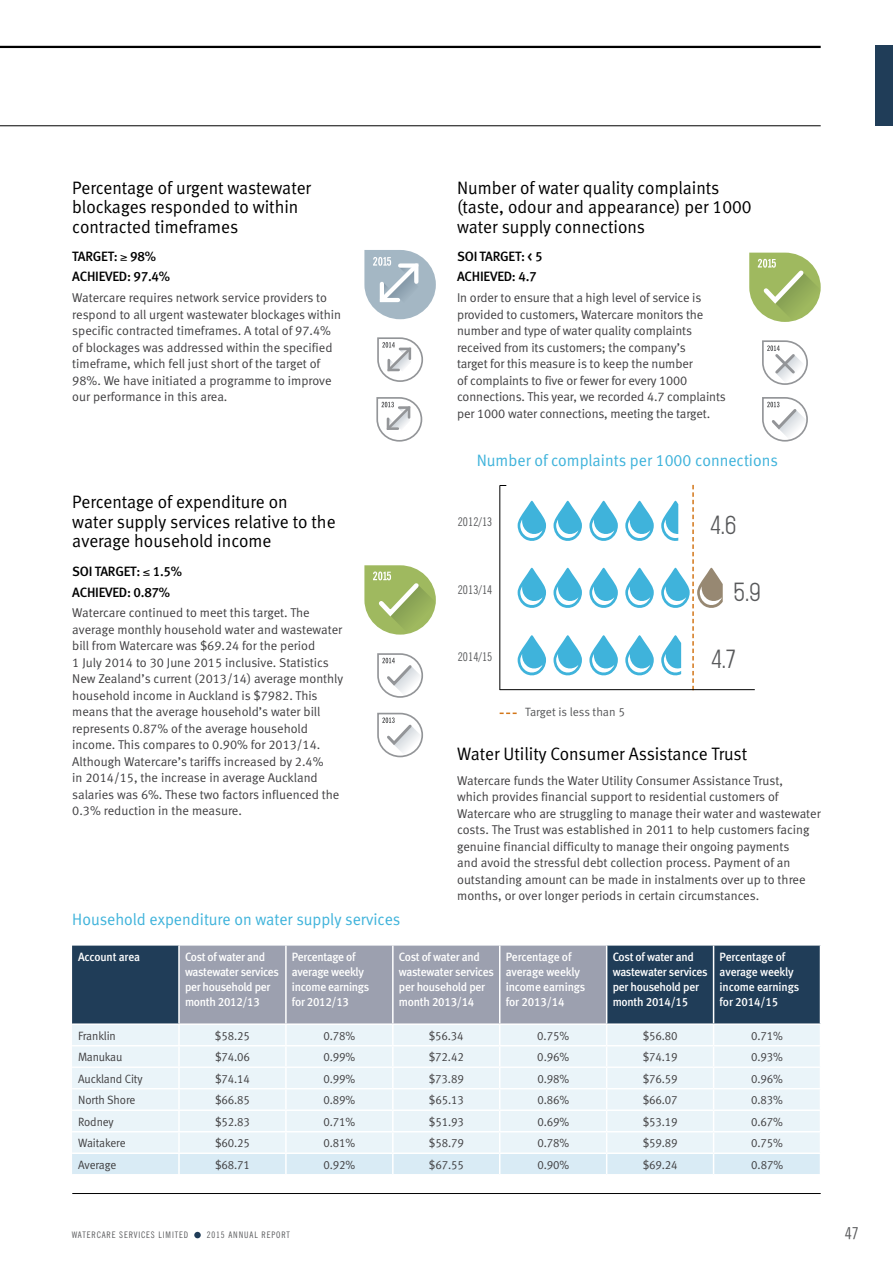
<style>
.page{position:relative;width:893px;height:1263px;background:#fff}
.page>*{position:absolute;margin:0;border:0;box-sizing:border-box;transform-origin:0 0}
.t1{font:22.5px "Mohave";color:#58595b}
.t2{font:18px/19.5px "Meta Normal LF";color:#000}
.t3{font:16.5px "Meta Normal LF";color:#3fb3db}
.t4{font:condensed 16.5px "News Gothic BT";color:#58595b}
.t5{font:13.5px/20.7px "Meta Medium LF";letter-spacing:-.02em;color:#000}
.t6{font:12.75px/16.5px "Meta Normal LF";letter-spacing:-.005em;color:#414042}
.t7{font:12px/15px "Meta Medium LF";letter-spacing:-.02em;color:#fff;scale:.96 1}
.t8{font:12px "Meta Normal LF";letter-spacing:-.01em;color:#414042;scale:.96 1}
.t9{font:condensed 12px "News Gothic BT";letter-spacing:.01em;color:#58595b}
.t10{font:12px "Meta Normal LF";letter-spacing:-.005em;color:#58595b}
.t11{font:condensed 9px "News Gothic BT";letter-spacing:.1em;color:#58595b}
</style>
<div class="page">
<div style="left:194px;top:1232px;width:7px;height:6px;background:#203d58;border-radius:50%"></div>
<svg style="left:72px;top:945px;width:749px;height:229px;background:#bdc9d3"></svg>
<hr style="left:72px;top:1045px;width:107px;height:1px;background:#fff">
<hr style="left:179px;top:1045px;width:107px;height:1px;background:#fff">
<hr style="left:286px;top:1045px;width:107px;height:1px;background:#fff">
<hr style="left:393px;top:1045px;width:107px;height:1px;background:#fff">
<hr style="left:500px;top:1045px;width:107px;height:1px;background:#fff">
<hr style="left:607px;top:1045px;width:107px;height:1px;background:#fff">
<hr style="left:714px;top:1045px;width:107px;height:1px;background:#fff">
<hr style="left:285px;top:945px;width:2px;height:78px;background:#fff">
<hr style="left:285px;top:1025px;width:2px;height:20px;background:#fff">
<hr style="left:285px;top:1046px;width:2px;height:20px;background:#fff">
<hr style="left:285px;top:1068px;width:2px;height:20px;background:#fff">
<hr style="left:285px;top:1089px;width:2px;height:20px;background:#fff">
<hr style="left:285px;top:1111px;width:2px;height:20px;background:#fff">
<hr style="left:285px;top:1132px;width:2px;height:20px;background:#fff">
<hr style="left:285px;top:1154px;width:2px;height:20px;background:#fff">
<svg style="left:762px;top:397px;width:46px;height:45px"></svg>
<svg style="left:762px;top:340px;width:46px;height:45px"></svg>
<svg style="left:749px;top:253px;width:72px;height:69px"></svg>
<hr style="left:500px;top:485px;width:1px;height:205px;background:#000">
<svg style="left:500px;top:712px;width:17px;height:2px"></svg>
<svg style="left:518px;top:500px;width:28px;height:41px"></svg>
<svg style="left:553px;top:500px;width:29px;height:41px"></svg>
<svg style="left:589px;top:500px;width:29px;height:41px"></svg>
<svg style="left:625px;top:500px;width:29px;height:41px"></svg>
<svg style="left:518px;top:567px;width:28px;height:41px"></svg>
<svg style="left:553px;top:567px;width:29px;height:41px"></svg>
<svg style="left:589px;top:567px;width:29px;height:41px"></svg>
<svg style="left:625px;top:567px;width:29px;height:41px"></svg>
<svg style="left:518px;top:635px;width:28px;height:41px"></svg>
<svg style="left:553px;top:635px;width:29px;height:41px"></svg>
<svg style="left:589px;top:635px;width:29px;height:41px"></svg>
<svg style="left:625px;top:635px;width:29px;height:41px"></svg>
<svg style="left:661px;top:485px;width:62px;height:204px"></svg>
<svg style="left:377px;top:712px;width:46px;height:46px"></svg>
<svg style="left:364px;top:565px;width:72px;height:70px"></svg>
<svg style="left:377px;top:653px;width:46px;height:45px"></svg>
<svg style="left:364px;top:250px;width:72px;height:69px"></svg>
<svg style="left:377px;top:337px;width:46px;height:45px"></svg>
<svg style="left:376px;top:397px;width:47px;height:45px"></svg>
<hr style="left:500px;top:689px;width:255px;height:1px;background:#000">
<hr style="left:0;top:126px;width:821px;height:1px;background:#000">
<hr style="left:0;top:46px;width:821px;height:2px;background:#000">
<hr style="left:72px;top:1193px;width:749px;height:1px;background:#000">
<div style="left:876px;top:46px;width:17px;height:80px;background:#203d58"></div>
<h2 class="t2" style="left:72px;top:178px;width:240px">Percentage of urgent wastewater blockages responded to within contracted timeframes</h2>
<p class="t5" style="left:72px;top:245px;width:99px">TARGET: ≥ 98%<br>ACHIEVED: 97.4%</p>
<p class="t6" style="left:72px;top:289px;width:270px">Watercare requires network service providers to respond to all urgent wastewater blockages within specific contracted timeframes. A total of 97.4% of blockages was addressed within the specified timeframe, which fell just short of the target of 98%. We have initiated a programme to improve our performance in this area.</p>
<h2 class="t2" style="left:72px;top:492px;width:265px">Percentage of expenditure on<br>water supply services relative to the average household income</h2>
<p class="t5" style="left:72px;top:561px;width:111px">SOI TARGET: ≤ 1.5%<br>ACHIEVED: 0.87%</p>
<p class="t6" style="left:72px;top:605px;width:272px">Watercare continued to meet this target. The average monthly household water and wastewater bill from Watercare was $69.24 for the period<br>1 July 2014 to 30 June 2015 inclusive. Statistics New Zealand’s current (2013/14) average monthly household income in Auckland is $7982. This means that the average household’s water bill represents 0.87% of the average household income. This compares to 0.90% for 2013/14.<br>Although Watercare’s tariffs increased by 2.4%<br>in 2014/15, the increase in average Auckland salaries was 6%. These two factors influenced the 0.3% reduction in the measure.</p>
<p class="t3" style="left:72px;top:909px;width:329px">Household expenditure on water supply services</p>
<h2 class="t2" style="left:457px;top:178px;width:296px">Number of water quality complaints (taste, odour and appearance) per 1000 water supply connections</h2>
<p class="t5" style="left:457px;top:245px;width:87px">SOI TARGET: &lt; 5<br>ACHIEVED: 4.7</p>
<p class="t6" style="left:457px;top:289px;width:270px">In order to ensure that a high level of service is provided to customers, Watercare monitors the number and type of water quality complaints received from its customers; the company’s<br>target for this measure is to keep the number<br>of complaints to five or fewer for every 1000 connections. This year, we recorded 4.7 complaints per 1000 water connections, meeting the target.</p>
<p class="t3" style="left:477px;top:451px;width:303px">Number of complaints per 1000 connections</p>
<p class="t9" style="left:458px;top:515px;width:36px">2012/13</p>
<h1 class="t1" style="left:711px;top:511px;width:27px">4.6</h1>
<p class="t9" style="left:458px;top:582px;width:36px">2013/14</p>
<h1 class="t1" style="left:734px;top:578px;width:28px">5.9</h1>
<p class="t9" style="left:458px;top:649px;width:36px">2014/15</p>
<h1 class="t1" style="left:712px;top:645px;width:25px">4.7</h1>
<p class="t10" style="left:525px;top:705px;width:101px">Target is less than 5</p>
<h2 class="t2" style="left:457px;top:743px;width:292px">Water Utility Consumer Assistance Trust</h2>
<p class="t6" style="left:457px;top:772px;width:365px">Watercare funds the Water Utility Consumer Assistance Trust,<br>which provides financial support to residential customers of Watercare who are struggling to manage their water and wastewater costs. The Trust was established in 2011 to help customers facing genuine financial difficulty to manage their ongoing payments<br>and avoid the stressful debt collection process. Payment of an outstanding amount can be made in instalments over up to three months, or over longer periods in certain circumstances.</p>
<p class="t7" style="left:78px;top:949px;width:66px">Account area</p>
<p class="t7" style="left:185px;top:949px;width:99px">Cost of water and wastewater services per household per month 2012/13</p>
<p class="t7" style="left:292px;top:949px;width:82px">Percentage of average weekly income earnings for 2012/13</p>
<p class="t7" style="left:399px;top:949px;width:100px">Cost of water and wastewater services per household per month 2013/14</p>
<p class="t7" style="left:506px;top:949px;width:84px">Percentage of average weekly income earnings for 2013/14</p>
<p class="t7" style="left:613px;top:949px;width:100px">Cost of water and wastewater services per household per month 2014/15</p>
<p class="t7" style="left:720px;top:949px;width:84px">Percentage of average weekly income earnings for 2014/15</p>
<p class="t8" style="left:78px;top:1028px;width:41px">Franklin</p>
<p class="t8" style="left:215px;top:1028px;width:38px">$58.25</p>
<p class="t8" style="left:323px;top:1028px;width:35px">0.78%</p>
<p class="t8" style="left:429px;top:1028px;width:38px">$56.34</p>
<p class="t8" style="left:537px;top:1028px;width:35px">0.75%</p>
<p class="t8" style="left:643px;top:1028px;width:38px">$56.80</p>
<p class="t8" style="left:751px;top:1028px;width:35px">0.71%</p>
<p class="t8" style="left:78px;top:1050px;width:48px">Manukau</p>
<p class="t8" style="left:215px;top:1050px;width:38px">$74.06</p>
<p class="t8" style="left:323px;top:1050px;width:35px">0.99%</p>
<p class="t8" style="left:429px;top:1050px;width:38px">$72.42</p>
<p class="t8" style="left:537px;top:1050px;width:35px">0.96%</p>
<p class="t8" style="left:643px;top:1050px;width:38px">$74.19</p>
<p class="t8" style="left:751px;top:1050px;width:35px">0.93%</p>
<p class="t8" style="left:78px;top:1071px;width:69px">Auckland City</p>
<p class="t8" style="left:215px;top:1071px;width:38px">$74.14</p>
<p class="t8" style="left:323px;top:1071px;width:35px">0.99%</p>
<p class="t8" style="left:429px;top:1071px;width:38px">$73.89</p>
<p class="t8" style="left:537px;top:1071px;width:35px">0.98%</p>
<p class="t8" style="left:643px;top:1071px;width:38px">$76.59</p>
<p class="t8" style="left:751px;top:1071px;width:35px">0.96%</p>
<p class="t8" style="left:78px;top:1093px;width:61px">North Shore</p>
<p class="t8" style="left:215px;top:1093px;width:38px">$66.85</p>
<p class="t8" style="left:324px;top:1093px;width:35px">0.89%</p>
<p class="t8" style="left:429px;top:1093px;width:38px">$65.13</p>
<p class="t8" style="left:537px;top:1093px;width:35px">0.86%</p>
<p class="t8" style="left:643px;top:1093px;width:38px">$66.07</p>
<p class="t8" style="left:751px;top:1093px;width:35px">0.83%</p>
<p class="t8" style="left:78px;top:1115px;width:39px">Rodney</p>
<p class="t8" style="left:215px;top:1115px;width:38px">$52.83</p>
<p class="t8" style="left:324px;top:1115px;width:35px">0.71%</p>
<p class="t8" style="left:429px;top:1115px;width:38px">$51.93</p>
<p class="t8" style="left:537px;top:1115px;width:35px">0.69%</p>
<p class="t8" style="left:643px;top:1115px;width:38px">$53.19</p>
<p class="t8" style="left:751px;top:1115px;width:35px">0.67%</p>
<p class="t8" style="left:78px;top:1136px;width:51px">Waitakere</p>
<p class="t8" style="left:215px;top:1136px;width:38px">$60.25</p>
<p class="t8" style="left:324px;top:1136px;width:35px">0.81%</p>
<p class="t8" style="left:429px;top:1136px;width:38px">$58.79</p>
<p class="t8" style="left:537px;top:1136px;width:35px">0.78%</p>
<p class="t8" style="left:643px;top:1136px;width:38px">$59.89</p>
<p class="t8" style="left:751px;top:1136px;width:35px">0.75%</p>
<p class="t8" style="left:78px;top:1158px;width:41px">Average</p>
<p class="t8" style="left:215px;top:1158px;width:38px">$68.71</p>
<p class="t8" style="left:324px;top:1158px;width:35px">0.92%</p>
<p class="t8" style="left:429px;top:1158px;width:38px">$67.55</p>
<p class="t8" style="left:537px;top:1158px;width:35px">0.90%</p>
<p class="t8" style="left:643px;top:1158px;width:38px">$69.24</p>
<p class="t8" style="left:751px;top:1158px;width:35px">0.87%</p>
<p class="t11" style="left:72px;top:1229px;width:118px">WATERCARE SERVICES LIMITED</p>
<p class="t11" style="left:207px;top:1229px;width:85px">2015 ANNUAL REPORT</p>
<p class="t4" style="left:845px;top:1223px;width:16px">47</p>
</div>
